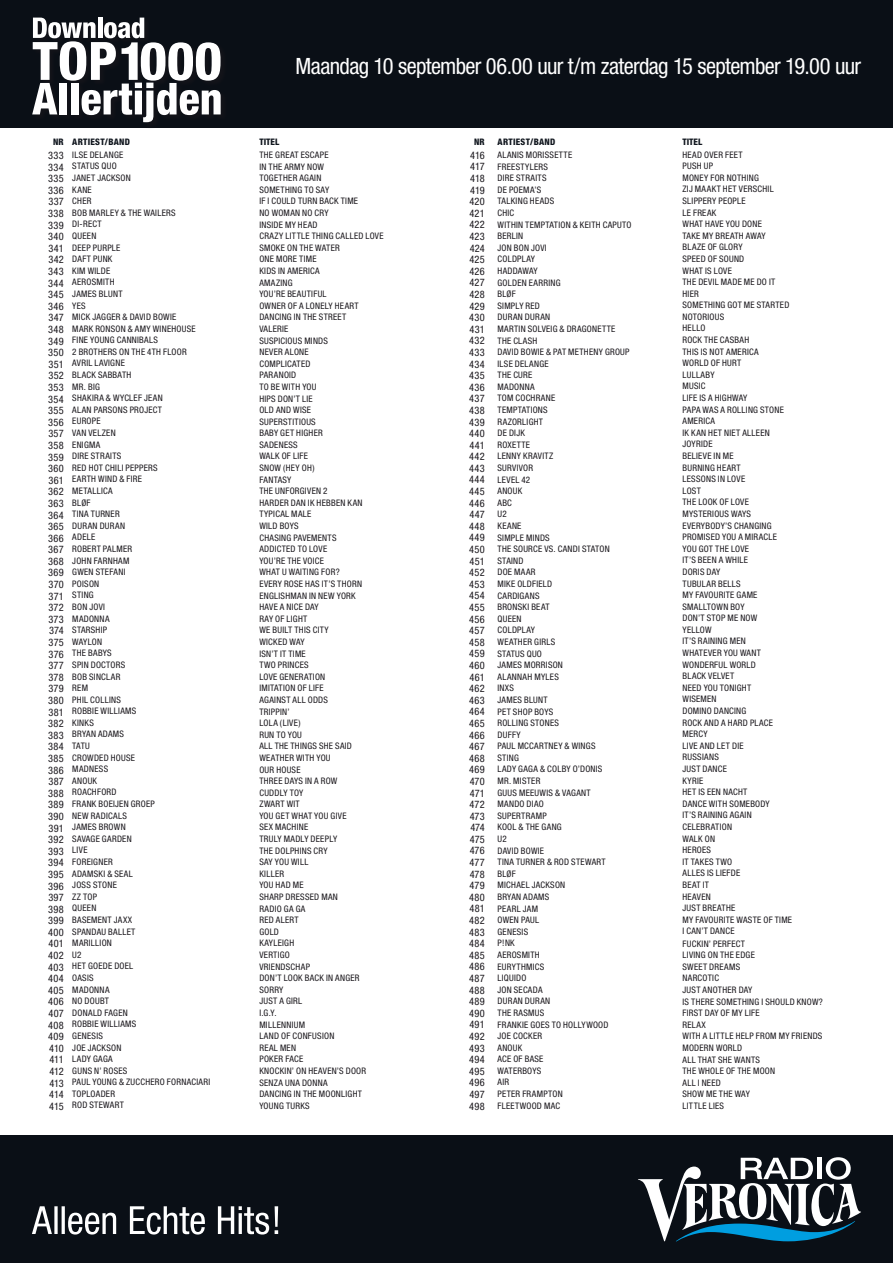
<style>
.page{position:relative;width:893px;height:1263px;background:#fff}
.page>*{position:absolute;margin:0;border:0;box-sizing:border-box;transform-origin:0 0}
.t1{font:condensed 22.5px "Helvetica Neue";letter-spacing:-.03em;color:#fff}
.t2{font:condensed 10.35px/11.6px "Helvetica Neue";letter-spacing:.03em;color:#1a171c;text-align:justify}
.t3{font:condensed 9px/11.6px "Helvetica Neue";letter-spacing:.03em;color:#1a171c}
.t4{font:800 condensed 9px "Helvetica Neue";letter-spacing:.03em;color:#0f151d}
</style>
<div class="page">
<div style="left:0;top:0;width:893px;height:128px;background:#0a0f16"></div>
<div style="left:0;top:1135px;width:893px;height:128px;background:#0a0f16"></div>
<svg style="left:638px;top:1157px;width:223px;height:84px"></svg>
<div style="left:32px;top:18px;width:195px;height:111px;background:#0a0f16"></div>
<svg style="left:32px;top:18px;width:189px;height:104px"></svg>
<svg style="left:32px;top:1206px;width:246px;height:28px"></svg>
<h1 class="t1" style="left:295px;top:53px;width:567px">Maandag 10 september 06.00 uur t/m zaterdag 15 september 19.00 uur</h1>
<p class="t4" style="left:53px;top:136px;width:78px">NR ARTIEST/BAND</p>
<p class="t4" style="left:259px;top:136px;width:21px">Titel</p>
<p class="t4" style="left:474px;top:136px;width:12px">NR</p>
<p class="t4" style="left:497px;top:136px;width:59px">ARTIEST/BAND</p>
<p class="t4" style="left:682px;top:136px;width:21px">Titel</p>
<p class="t2" style="left:48px;top:150px;width:17px">333<br>334<br>335<br>336<br>337<br>338<br>339<br>340<br>341<br>342<br>343<br>344<br>345<br>346<br>347<br>348<br>349<br>350<br>351<br>352<br>353<br>354<br>355<br>356<br>357<br>358<br>359<br>360<br>361<br>362<br>363<br>364<br>365<br>366<br>367<br>368<br>369<br>370<br>371<br>372<br>373<br>374<br>375<br>376<br>377<br>378<br>379<br>380<br>381<br>382<br>383<br>384<br>385<br>386<br>387<br>388<br>389<br>390<br>391<br>392<br>393<br>394<br>395<br>396<br>397<br>398<br>399<br>400<br>401<br>402<br>403<br>404<br>405<br>406<br>407<br>408<br>409<br>410<br>411<br>412<br>413<br>414<br>415</p>
<p class="t2" style="left:469px;top:149px;width:17px">416<br>417<br>418<br>419<br>420<br>421<br>422<br>423<br>424<br>425<br>426<br>427<br>428<br>429<br>430<br>431<br>432<br>433<br>434<br>435<br>436<br>437<br>438<br>439<br>440<br>441<br>442<br>443<br>444<br>445<br>446<br>447<br>448<br>449<br>450<br>451<br>452<br>453<br>454<br>455<br>456<br>457<br>458<br>459<br>460<br>461<br>462<br>463<br>464<br>465<br>466<br>467<br>468<br>469<br>470<br>471<br>472<br>473<br>474<br>475<br>476<br>477<br>478<br>479<br>480<br>481<br>482<br>483<br>484<br>485<br>486<br>487<br>488<br>489<br>490<br>491<br>492<br>493<br>494<br>495<br>496<br>497<br>498</p>
<p class="t3" style="left:72px;top:149px;width:140px">ILSE DELANGE<br>STATUS QUO<br>JANET JACKSON<br>KANE<br>CHER<br>BOB MARLEY &amp; THE WAILERS<br>DI-RECT<br>QUEEN<br>DEEP PURPLE<br>DAFT PUNK<br>KIM WILDE<br>AEROSMITH<br>JAMES BLUNT<br>YES<br>MICK JAGGER &amp; DAVID BOWIE<br>MARK RONSON &amp; AMY WINEHOUSE<br>FINE YOUNG CANNIBALS<br>2 BROTHERS ON THE 4TH FLOOR<br>AVRIL LAVIGNE<br>BLACK SABBATH<br>MR. BIG<br>SHAKIRA &amp; WYCLEF JEAN<br>ALAN PARSONS PROJECT<br>EUROPE<br>VAN VELZEN<br>ENIGMA<br>DIRE STRAITS<br>RED HOT CHILI PEPPERS<br>EARTH WIND &amp; FIRE<br>METALLICA<br>BLØF<br>TINA TURNER<br>DURAN DURAN<br>ADELE<br>ROBERT PALMER<br>JOHN FARNHAM<br>GWEN STEFANI<br>POISON<br>STING<br>BON JOVI<br>MADONNA<br>STARSHIP<br>WAYLON<br>THE BABYS<br>SPIN DOCTORS<br>BOB SINCLAR<br>REM<br>PHIL COLLINS<br>ROBBIE WILLIAMS<br>KINKS<br>BRYAN ADAMS<br>TATU<br>CROWDED HOUSE<br>MADNESS<br>ANOUK<br>ROACHFORD<br>FRANK BOEIJEN GROEP<br>NEW RADICALS<br>JAMES BROWN<br>SAVAGE GARDEN<br>LIVE<br>FOREIGNER<br>ADAMSKI &amp; SEAL<br>JOSS STONE<br>ZZ TOP<br>QUEEN<br>BASEMENT JAXX<br>SPANDAU BALLET<br>MARILLION<br>U2<br>HET GOEDE DOEL<br>OASIS<br>MADONNA<br>NO DOUBT<br>DONALD FAGEN<br>ROBBIE WILLIAMS<br>GENESIS<br>JOE JACKSON<br>LADY GAGA<br>GUNS N’ ROSES<br>PAUL YOUNG &amp; ZUCCHERO FORNACIARI<br>TOPLOADER<br>ROD STEWART</p>
<p class="t3" style="left:682px;top:149px;width:142px">HEAD OVER FEET<br>PUSH UP<br>MONEY FOR NOTHING<br>ZIJ MAAKT HET VERSCHIL<br>SLIPPERY PEOPLE<br>LE FREAK<br>WHAT HAVE YOU DONE<br>TAKE MY BREATH AWAY<br>BLAZE OF GLORY<br>SPEED OF SOUND<br>WHAT IS LOVE<br>THE DEVIL MADE ME DO IT<br>HIER<br>SOMETHING GOT ME STARTED<br>NOTORIOUS<br>HELLO<br>ROCK THE CASBAH<br>THIS IS NOT AMERICA<br>WORLD OF HURT<br>LULLABY<br>MUSIC<br>LIFE IS A HIGHWAY<br>PAPA WAS A ROLLING STONE<br>AMERICA<br>IK KAN HET NIET ALLEEN<br>JOYRIDE<br>BELIEVE IN ME<br>BURNING HEART<br>LESSONS IN LOVE<br>LOST<br>THE LOOK OF LOVE<br>MYSTERIOUS WAYS<br>EVERYBODY’S CHANGING<br>PROMISED YOU A MIRACLE<br>YOU GOT THE LOVE<br>IT’S BEEN A WHILE<br>DORIS DAY<br>TUBULAR BELLS<br>MY FAVOURITE GAME<br>SMALLTOWN BOY<br>DON’T STOP ME NOW<br>YELLOW<br>IT’S RAINING MEN<br>WHATEVER YOU WANT<br>WONDERFUL WORLD<br>BLACK VELVET<br>NEED YOU TONIGHT<br>WISEMEN<br>DOMINO DANCING<br>ROCK AND A HARD PLACE<br>MERCY<br>LIVE AND LET DIE<br>RUSSIANS<br>JUST DANCE<br>KYRIE<br>HET IS EEN NACHT<br>DANCE WITH SOMEBODY<br>IT’S RAINING AGAIN<br>CELEBRATION<br>WALK ON<br>HEROES<br>IT TAKES TWO<br>ALLES IS LIEFDE<br>BEAT IT<br>HEAVEN<br>JUST BREATHE<br>MY FAVOURITE WASTE OF TIME<br>I CAN’T DANCE<br>FUCKIN’ PERFECT<br>LIVING ON THE EDGE<br>SWEET DREAMS<br>NARCOTIC<br>JUST ANOTHER DAY<br>IS THERE SOMETHING I SHOULD KNOW?<br>FIRST DAY OF MY LIFE<br>RELAX<br>WITH A LITTLE HELP FROM MY FRIENDS<br>MODERN WORLD<br>ALL THAT SHE WANTS<br>THE WHOLE OF THE MOON<br>ALL I NEED<br>SHOW ME THE WAY<br>LITTLE LIES</p>
<p class="t3" style="left:497px;top:149px;width:136px">ALANIS MORISSETTE<br>FREESTYLERS<br>DIRE STRAITS<br>DE POEMA’S<br>TALKING HEADS<br>CHIC<br>WITHIN TEMPTATION &amp; KEITH CAPUTO<br>BERLIN<br>JON BON JOVI<br>COLDPLAY<br>HADDAWAY<br>GOLDEN EARRING<br>BLØF<br>SIMPLY RED<br>DURAN DURAN<br>MARTIN SOLVEIG &amp; DRAGONETTE<br>THE CLASH<br>DAVID BOWIE &amp; PAT METHENY GROUP<br>ILSE DELANGE<br>THE CURE<br>MADONNA<br>TOM COCHRANE<br>TEMPTATIONS<br>RAZORLIGHT<br>DE DIJK<br>ROXETTE<br>LENNY KRAVITZ<br>SURVIVOR<br>LEVEL 42<br>ANOUK<br>ABC<br>U2<br>KEANE<br>SIMPLE MINDS<br>THE SOURCE VS. CANDI STATON<br>STAIND<br>DOE MAAR<br>MIKE OLDFIELD<br>CARDIGANS<br>BRONSKI BEAT<br>QUEEN<br>COLDPLAY<br>WEATHER GIRLS<br>STATUS QUO<br>JAMES MORRISON<br>ALANNAH MYLES<br>INXS<br>JAMES BLUNT<br>PET SHOP BOYS<br>ROLLING STONES<br>DUFFY<br>PAUL MCCARTNEY &amp; WINGS<br>STING<br>LADY GAGA &amp; COLBY O’DONIS<br>MR. MISTER<br>GUUS MEEUWIS &amp; VAGANT<br>MANDO DIAO<br>SUPERTRAMP<br>KOOL &amp; THE GANG<br>U2<br>DAVID BOWIE<br>TINA TURNER &amp; ROD STEWART<br>BLØF<br>MICHAEL JACKSON<br>BRYAN ADAMS<br>PEARL JAM<br>OWEN PAUL<br>GENESIS<br>P!NK<br>AEROSMITH<br>EURYTHMICS<br>LIQUIDO<br>JON SECADA<br>DURAN DURAN<br>THE RASMUS<br>FRANKIE GOES TO HOLLYWOOD<br>JOE COCKER<br>ANOUK<br>ACE OF BASE<br>WATERBOYS<br>AIR<br>PETER FRAMPTON<br>FLEETWOOD MAC</p>
<p class="t3" style="left:259px;top:149px;width:126px">THE GREAT ESCAPE<br>IN THE ARMY NOW<br>TOGETHER AGAIN<br>SOMETHING TO SAY<br>IF I COULD TURN BACK TIME<br>NO WOMAN NO CRY<br>INSIDE MY HEAD<br>CRAZY LITTLE THING CALLED LOVE<br>SMOKE ON THE WATER<br>ONE MORE TIME<br>KIDS IN AMERICA<br>AMAZING<br>YOU’RE BEAUTIFUL<br>OWNER OF A LONELY HEART<br>DANCING IN THE STREET<br>VALERIE<br>SUSPICIOUS MINDS<br>NEVER ALONE<br>COMPLICATED<br>PARANOID<br>TO BE WITH YOU<br>HIPS DON’T LIE<br>OLD AND WISE<br>SUPERSTITIOUS<br>BABY GET HIGHER<br>SADENESS<br>WALK OF LIFE<br>SNOW (HEY OH)<br>FANTASY<br>THE UNFORGIVEN 2<br>HARDER DAN IK HEBBEN KAN<br>TYPICAL MALE<br>WILD BOYS<br>CHASING PAVEMENTS<br>ADDICTED TO LOVE<br>YOU’RE THE VOICE<br>WHAT U WAITING FOR?<br>EVERY ROSE HAS IT’S THORN<br>ENGLISHMAN IN NEW YORK<br>HAVE A NICE DAY<br>RAY OF LIGHT<br>WE BUILT THIS CITY<br>WICKED WAY<br>ISN’T IT TIME<br>TWO PRINCES<br>LOVE GENERATION<br>IMITATION OF LIFE<br>AGAINST ALL ODDS<br>TRIPPIN’<br>LOLA (LIVE)<br>RUN TO YOU<br>ALL THE THINGS SHE SAID<br>WEATHER WITH YOU<br>OUR HOUSE<br>THREE DAYS IN A ROW<br>CUDDLY TOY<br>ZWART WIT<br>YOU GET WHAT YOU GIVE<br>SEX MACHINE<br>TRULY MADLY DEEPLY<br>THE DOLPHINS CRY<br>SAY YOU WILL<br>KILLER<br>YOU HAD ME<br>SHARP DRESSED MAN<br>RADIO GA GA<br>RED ALERT<br>GOLD<br>KAYLEIGH<br>VERTIGO<br>VRIENDSCHAP<br>DON’T LOOK BACK IN ANGER<br>SORRY<br>JUST A GIRL<br>I.G.Y.<br>MILLENNIUM<br>LAND OF CONFUSION<br>REAL MEN<br>POKER FACE<br>KNOCKIN’ ON HEAVEN’S DOOR<br>SENZA UNA DONNA<br>DANCING IN THE MOONLIGHT<br>YOUNG TURKS</p>
</div>
